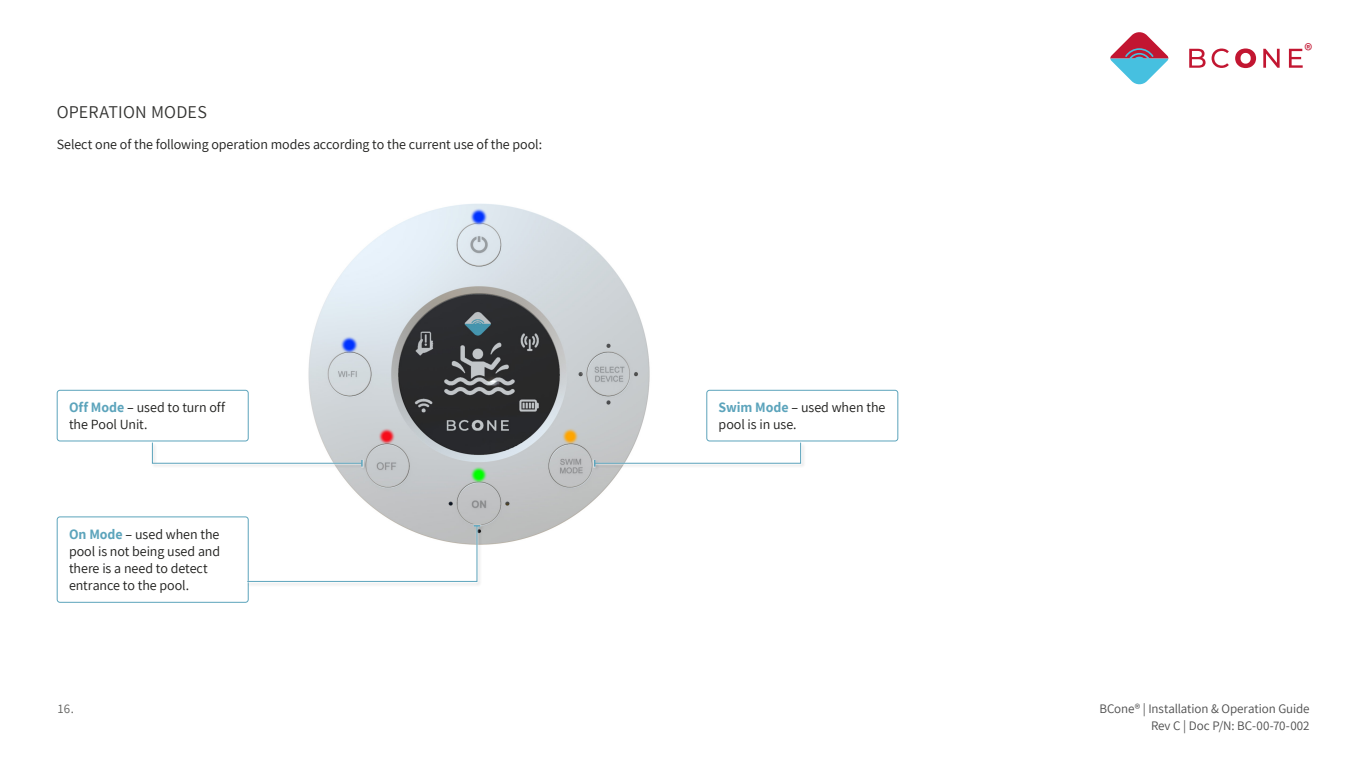
<style>
.page{position:relative;width:1366px;height:768px;background:#fff}
.page>*{position:absolute;margin:0;border:0;box-sizing:border-box;transform-origin:0 0}
.t1{font:18px "Assistant";letter-spacing:.01em;color:#343432}
.t2{font:600 18px "Assistant";color:#c21632}
.t3{font:14px/17px "Assistant";letter-spacing:-.005em;color:#1d1d1b}
.t4{font:13px/17px "Assistant";letter-spacing:-.005em;color:#4d4d4d;text-align:right}
.t5{font:13px "Assistant";color:#61615f}
.s1{font-weight:700;color:#5ca4bc}
</style>
<div class="page">
<svg style="left:1110px;top:32px;width:58px;height:53px"></svg>
<svg style="left:1189px;top:49px;width:17px;height:19px"></svg>
<svg style="left:1212px;top:49px;width:17px;height:19px"></svg>
<svg style="left:1263px;top:49px;width:17px;height:19px"></svg>
<svg style="left:1289px;top:49px;width:14px;height:19px"></svg>
<svg style="left:1235px;top:48px;width:21px;height:20px"></svg>
<img style="left:308px;top:203px;width:342px;height:342px">
<svg style="left:470px;top:208px;width:18px;height:18px"></svg>
<div style="left:475px;top:213px;width:7px;height:7px;background:#0032ff;border-radius:50%"></div>
<svg style="left:470px;top:466px;width:17px;height:17px"></svg>
<div style="left:475px;top:471px;width:7px;height:7px;background:#0f0;border-radius:50%"></div>
<svg style="left:562px;top:428px;width:17px;height:17px"></svg>
<div style="left:567px;top:433px;width:7px;height:7px;background:#ffa500;border-radius:50%"></div>
<svg style="left:378px;top:428px;width:17px;height:17px"></svg>
<div style="left:383px;top:433px;width:7px;height:7px;background:#f70d1a;border-radius:50%"></div>
<svg style="left:340px;top:336px;width:18px;height:18px"></svg>
<div style="left:346px;top:342px;width:7px;height:6px;background:#0032ff;border-radius:50%"></div>
<div style="left:57px;top:516px;width:192px;height:87px;border:1px solid #5ca4bc;border-radius:3px"></div>
<div style="left:246px;top:524px;width:239px;height:63px;background:#f3f3f3"></div>
<svg style="left:246px;top:524px;width:236px;height:59px"></svg>
<svg style="left:246px;top:525px;width:234px;height:57px"></svg>
<div style="left:706px;top:390px;width:192px;height:51px;border:1px solid #5ca4bc;border-radius:3px"></div>
<div style="left:593px;top:442px;width:213px;height:29px;background:#000;opacity:.2"></div>
<svg style="left:593px;top:441px;width:209px;height:27px"></svg>
<svg style="left:594px;top:442px;width:208px;height:25px"></svg>
<div style="left:57px;top:390px;width:192px;height:51px;border:1px solid #5ca4bc;border-radius:3px"></div>
<div style="left:151px;top:442px;width:217px;height:29px;background:#000;opacity:.2"></div>
<svg style="left:151px;top:441px;width:213px;height:27px"></svg>
<svg style="left:151px;top:442px;width:212px;height:25px"></svg>
<p class="t1" style="left:57px;top:99px;width:152px">OPERATION MODES</p>
<p class="t3" style="left:57px;top:135px;width:487px">Select one of the following operation modes according to the current use of the pool:</p>
<p class="t3" style="left:69px;top:398px;width:158px"><span class="s1">Off Mode</span> – used to turn off the Pool Unit.</p>
<p class="t3" style="left:69px;top:525px;width:153px"><span class="s1">On Mode</span> – used when the pool is not being used and there is a need to detect entrance to the pool.</p>
<p class="t3" style="left:719px;top:398px;width:168px"><span class="s1">Swim Mode</span> – used when the pool is in use.</p>
<p class="t2" style="left:1304px;top:38px;width:9px">®</p>
<p class="t5" style="left:58px;top:700px;width:17px">16.</p>
<p class="t4" style="left:1099px;top:700px;width:212px">BCone® | Installation &amp; Operation Guide<br>Rev C | Doc P/N: BC-00-70-002</p>
</div>
